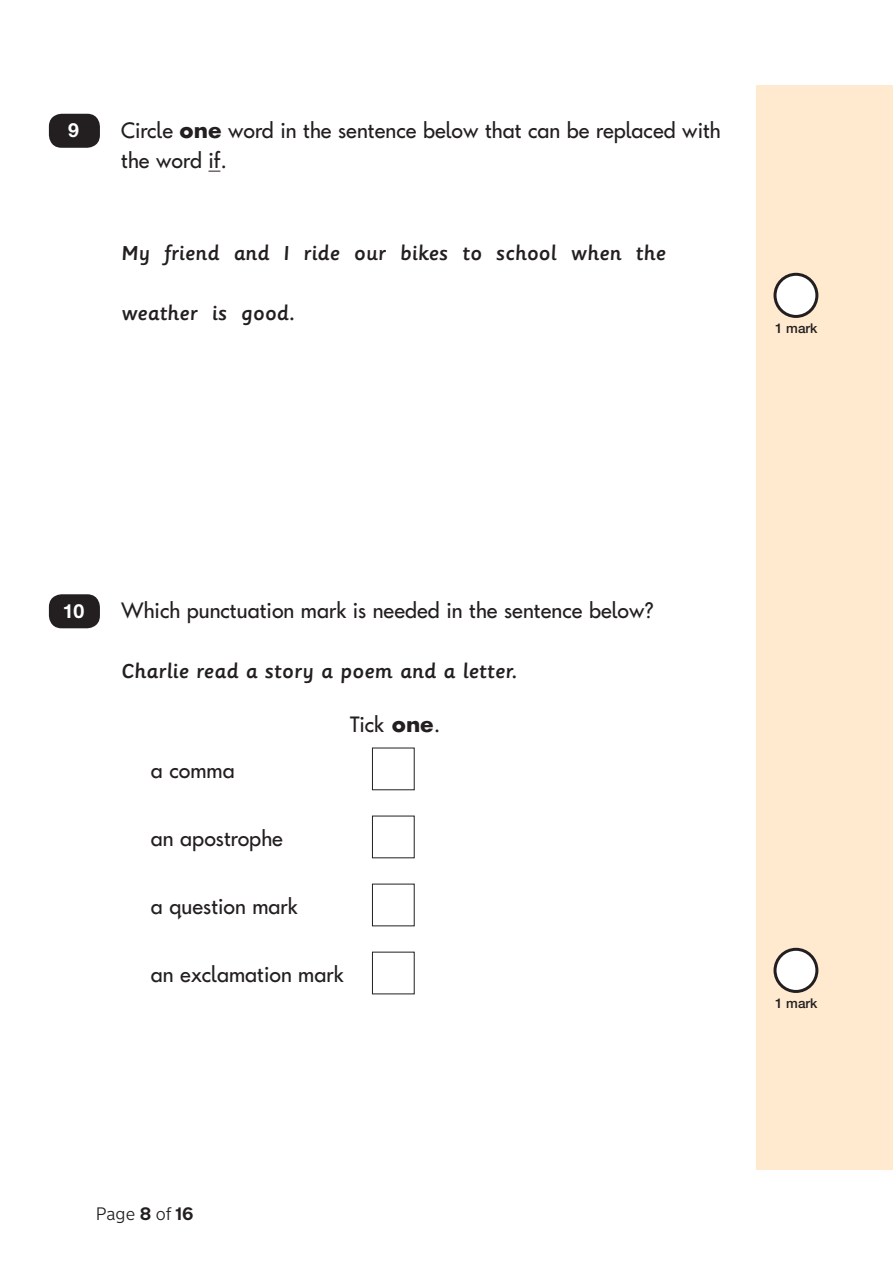
<style>
.page{position:relative;width:893px;height:1263px;background:#fff}
.page>*{position:absolute;margin:0;border:0;box-sizing:border-box;transform-origin:0 0}
.t1{font:22.5px "Keystageone Regular 12";color:#231f20}
.t2{font:22.5px/30px "Keystageone Regular 11";color:#231f20}
.t3{font:22.5px "Sassoon Primary Md 10";color:#231f20}
.t4{font:22.5px "Sassoon Primary Md 11";color:#231f20}
.t5{font:700 19.5px "Helvetica Neue LT Std";color:#fff}
.t6{font:300 18px "New Transport";color:#231f20}
.t7{font:500 13.5px "Helvetica Neue LT Std";color:#231f20}
.s1{font-family:"Keystageone Bold 12"}
.s2{font-family:"Keystageone Bold 13"}
.s3{font-weight:700}
</style>
<div class="page">
<div style="left:757px;top:85px;width:136px;height:1084px;background:#ffead0"></div>
<div style="left:49px;top:114px;width:51px;height:34px;background:#231f20;border-radius:13px"></div>
<div style="left:775px;top:274px;width:42px;height:42px;background:#fff;border-radius:50%"></div>
<div style="left:773px;top:273px;width:45px;height:45px;border:3px solid #231f20;border-radius:50%"></div>
<div style="left:775px;top:949px;width:42px;height:42px;background:#fff;border-radius:50%"></div>
<div style="left:773px;top:948px;width:45px;height:45px;border:3px solid #231f20;border-radius:50%"></div>
<div style="left:49px;top:594px;width:51px;height:34px;background:#231f20;border-radius:13px"></div>
<p class="t5" style="left:68px;top:118px;width:12px">9</p>
<p class="t2" style="left:121px;top:117px;width:601px">Circle <span class="s1">one</span> word in the sentence below that can be replaced with the word if.</p>
<p class="t3" style="left:121px;top:241px;width:546px">My friend and I ride our bikes to school when the</p>
<p class="t3" style="left:121px;top:301px;width:175px">weather is good.</p>
<p class="t7" style="left:775px;top:320px;width:44px">1 mark</p>
<p class="t5" style="left:63px;top:599px;width:23px">10</p>
<p class="t1" style="left:121px;top:600px;width:534px">Which punctuation mark is needed in the sentence below?</p>
<p class="t4" style="left:121px;top:658px;width:397px">Charlie read a story a poem and a letter.</p>
<p class="t1" style="left:350px;top:714px;width:92px">Tick <span class="s2">one</span>.</p>
<p class="t1" style="left:151px;top:760px;width:85px">a comma</p>
<p class="t1" style="left:151px;top:828px;width:134px">an apostrophe</p>
<p class="t1" style="left:151px;top:896px;width:149px">a question mark</p>
<p class="t1" style="left:151px;top:964px;width:194px">an exclamation mark</p>
<p class="t6" style="left:96px;top:1203px;width:99px">Page <span class="s3">8</span> of <span class="s3">16</span></p>
<p class="t7" style="left:775px;top:995px;width:44px">1 mark</p>
</div>
